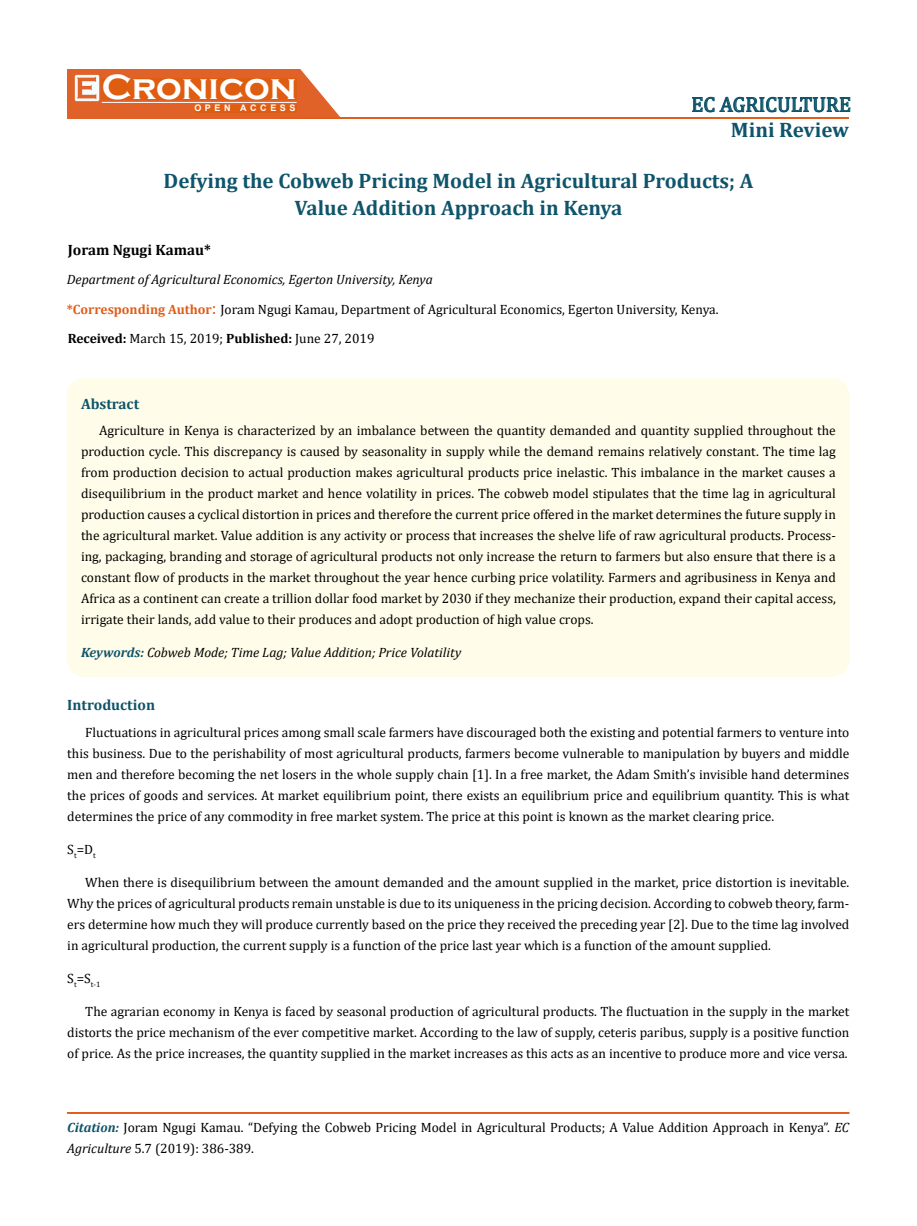
<style>
.page{position:relative;width:917px;height:1226px;background:#fff}
.page>*{position:absolute;margin:0;border:0;box-sizing:border-box;transform-origin:0 0}
.t1{font:700 36px "Copperplate Gothic";color:#fff}
.t2{font:700 21px/27px "Cambria";color:#0e546a;text-align:center}
.t3{font:21px "Cambria";color:#0e546a}
.t4{font:700 15px "Cambria";color:#0e546a}
.t5{font:700 15px "Cambria";color:#000}
.t6{font:13.5px/21px "Cambria";color:#000;text-align:justify}
.t7{font:italic 13.5px "Cambria";color:#000}
.t8{font:700 9px "Arial";letter-spacing:.4em;color:#fff}
.t9{font:7.8px "Cambria";color:#000}
.s1{font-weight:700;color:#e05d1a}
.s2{font-size:18px;color:#e05d1a}
.s3{font-weight:700}
.s4{font-weight:700;color:#0e546a}
.s5{font-weight:700;font-style:italic;color:#0e546a}
.s6{font-style:italic}
</style>
<div class="page">
<div style="left:67px;top:70px;width:290px;height:49px;background:#e06228"></div>
<svg style="left:300px;top:69px;width:90px;height:49px"></svg>
<img style="left:75px;top:75px;width:24px;height:26px">
<div style="left:102px;top:79px;width:195px;height:21px;background:#df5d11"></div>
<div style="left:194px;top:105px;width:103px;height:7px;background:#df5d11"></div>
<svg style="left:692px;top:97px;width:158px;height:15px"></svg>
<hr style="left:102px;top:102px;width:194px;height:1px;background:#fff">
<hr style="left:279px;top:118px;width:569px;height:1px;background:#e05d1a">
<div style="left:67px;top:1112px;width:782px;height:1px;border:1px solid #e05d1a"></div>
<div style="left:67px;top:378px;width:782px;height:299px;background:#fffde9;border-radius:18px"></div>
<h1 class="t1" style="left:102px;top:68px;width:196px">Cronicon</h1>
<p class="t8" style="left:194px;top:102px;width:103px">OPEN ACCESS</p>
<h2 class="t3" style="left:691px;top:92px;width:161px">EC AGRICULTURE</h2>
<h2 class="t2" style="left:731px;top:116px;width:120px">Mini Review</h2>
<h2 class="t2" style="left:163px;top:166px;width:591px">Defying the Cobweb Pricing Model in Agricultural Products; A<br>Value Addition Approach in Kenya</h2>
<p class="t5" style="left:68px;top:239px;width:145px">Joram Ngugi Kamau*</p>
<p class="t7" style="left:67px;top:269px;width:367px">Department of Agricultural Economics, Egerton University, Kenya</p>
<p class="t6" style="left:67px;top:294px;width:653px;line-height:29.5px"><span class="s1">*Corresponding Author</span><span class="s2">:</span> Joram Ngugi Kamau, Department of Agricultural Economics, Egerton University, Kenya.<br><span class="s3">Received:</span> March 15, 2019; <span class="s3">Published:</span> June 27, 2019</p>
<p class="t4" style="left:81px;top:393px;width:60px">Abstract</p>
<p class="t6" style="left:81px;top:420px;width:756px;text-indent:18px">Agriculture in Kenya is characterized by an imbalance between the quantity demanded and quantity supplied throughout the production cycle. This discrepancy is caused by seasonality in supply while the demand remains relatively constant. The time lag from production decision to actual production makes agricultural products price inelastic. This imbalance in the market causes a disequilibrium in the product market and hence volatility in prices. The cobweb model stipulates that the time lag in agricultural production causes a cyclical distortion in prices and therefore the current price offered in the market determines the future supply in the agricultural market. Value addition is any activity or process that increases the shelve life of raw agricultural products. Process&shy;ing, packaging, branding and storage of agricultural products not only increase the return to farmers but also ensure that there is a constant flow of products in the market throughout the year hence curbing price volatility. Farmers and agribusiness in Kenya and Africa as a continent can create a trillion dollar food market by 2030 if they mechanize their production, expand their capital access, irrigate their lands, add value to their produces and adopt production of high value crops.</p>
<p class="t7" style="left:81px;top:642px;width:381px"><span class="s4">Keywords:</span> Cobweb Mode; Time Lag; Value Addition; Price Volatility</p>
<p class="t4" style="left:67px;top:694px;width:89px">Introduction</p>
<p class="t6" style="left:67px;top:721px;width:783px;text-indent:18px">Fluctuations in agricultural prices among small scale farmers have discouraged both the existing and potential farmers to venture into this business. Due to the perishability of most agricultural products, farmers become vulnerable to manipulation by buyers and middle men and therefore becoming the net losers in the whole supply chain [1]. In a free market, the Adam Smith’s invisible hand determines the prices of goods and services. At market equilibrium point, there exists an equilibrium price and equilibrium quantity. This is what determines the price of any commodity in free market system. The price at this point is known as the market clearing price.</p>
<p class="t6" style="left:67px;top:838px;width:30px">S<sub>t</sub>=D<sub>t</sub></p>
<p class="t6" style="left:67px;top:871px;width:783px;text-indent:18px">When there is disequilibrium between the amount demanded and the amount supplied in the market, price distortion is inevitable.<br>Why the prices of agricultural products remain unstable is due to its uniqueness in the pricing decision. According to cobweb theory, farm&shy;ers determine how much they will produce currently based on the price they received the preceding year [2]. Due to the time lag involved in agricultural production, the current supply is a function of the price last year which is a function of the amount supplied.</p>
<p class="t9" style="left:67px;top:980px;width:35px"><sup>S</sup>t<sup>=S</sup>t-1</p>
<p class="t6" style="left:67px;top:1000px;width:783px;text-indent:18px">The agrarian economy in Kenya is faced by seasonal production of agricultural products. The fluctuation in the supply in the market distorts the price mechanism of the ever competitive market. According to the law of supply, ceteris paribus, supply is a positive function of price. As the price increases, the quantity supplied in the market increases as this acts as an incentive to produce more and vice versa.</p>
<p class="t6" style="left:67px;top:1117px;width:783px"><span class="s5">Citation:</span> Joram Ngugi Kamau. “Defying the Cobweb Pricing Model in Agricultural Products; A Value Addition Approach in Kenya”. <span class="s6">EC<br>Agriculture</span> 5.7 (2019): 386-389.</p>
</div>
